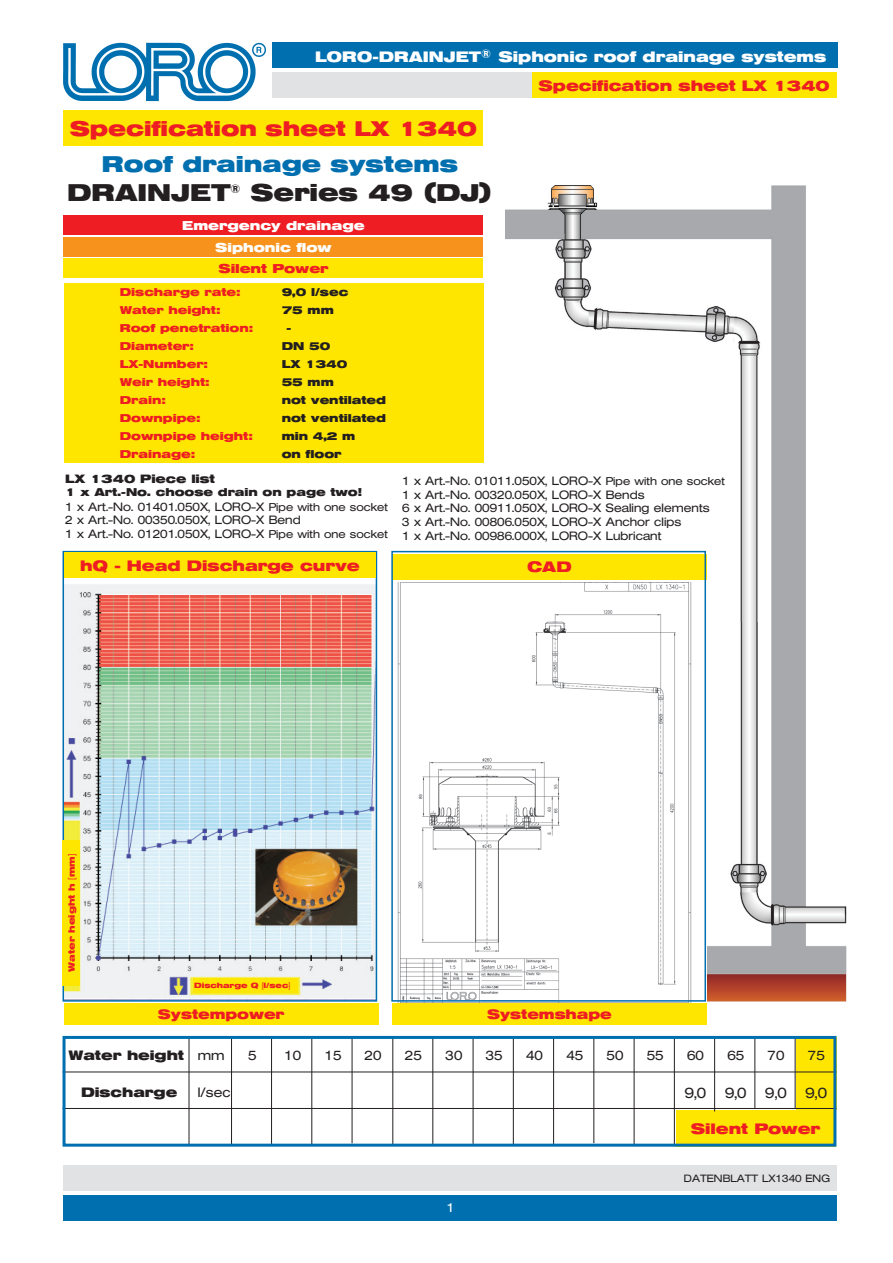
<style>
.page{position:relative;width:893px;height:1263px;background:#fff}
.page>*{position:absolute;margin:0;border:0;box-sizing:border-box;transform-origin:0 0}
.t1{font:700 24px "Helvetica Extended BQ";color:#231f20}
.t2{font:700 22.5px "Helvetica Extended BQ";color:#006faf}
.t3{font:700 21px "Helvetica Extended BQ";color:#ee1d23}
.t4{font:700 15px "Helvetica Extended BQ";color:#ee1d23}
.t5{font:700 15px "Helvetica Extended BQ";color:#fff}
.t6{font:300 15px "Helvetica Extended BQ";color:#231f20}
.t7{font:300 13.5px "Helvetica Extended BQ";color:#231f20}
.t8{font:700 13.5px "Helvetica Extended BQ";color:#ee1d23}
.t9{font:700 13.5px "Helvetica Extended BQ";color:#231f20}
.t10{font:700 12.75px "Helvetica Extended BQ";color:#fff}
.t11{font:700 12.75px "Helvetica Extended BQ";color:#ee1d23}
.t12{font:300 12.75px "Helvetica Extended BQ";color:#fff}
.t13{font:300 12px/13.8px "Helvetica Extended BQ";color:#231f20}
.t14{font:700 12px "Helvetica Extended BQ";color:#231f20}
.t15{font:700 11.25px "Helvetica Extended BQ";color:#ee1d23}
.t16{font:700 11.25px "Helvetica Extended BQ";color:#231f20}
.t17{font:300 10.5px "Helvetica Extended BQ";color:#231f20}
.t18{font:700 9px "Helvetica Extended BQ";color:#ee1d23}
.t19{font:700 7.5px "Helvetica Extended BQ";color:#ee1d23}
.s1{font-size:11.25px}
.s2{font-family:"Helvetica Neue LT Std";font-weight:400}
</style>
<div class="page">
<img style="left:66px;top:584px;width:308px;height:415px">
<div style="left:63px;top:551px;width:314px;height:451px;border:2px solid #006faf"></div>
<img style="left:505px;top:185px;width:341px;height:817px">
<div style="left:392px;top:554px;width:315px;height:25px;background:#ffe601"></div>
<div style="left:64px;top:110px;width:419px;height:36px;background:#ffe601"></div>
<div style="left:796px;top:1037px;width:40px;height:37px;background:#ffe601"></div>
<div style="left:796px;top:1074px;width:40px;height:36px;background:#ffe601"></div>
<div style="left:676px;top:1110px;width:159px;height:37px;background:#ffe601"></div>
<hr style="left:63px;top:1072px;width:773px;height:1px;background:#231f20">
<hr style="left:63px;top:1108px;width:773px;height:1px;background:#231f20">
<hr style="left:189px;top:1037px;width:1px;height:108px;background:#231f20">
<hr style="left:271px;top:1037px;width:1px;height:107px;background:#231f20">
<hr style="left:312px;top:1037px;width:1px;height:108px;background:#231f20">
<hr style="left:352px;top:1037px;width:1px;height:106px;background:#231f20">
<hr style="left:393px;top:1037px;width:1px;height:109px;background:#231f20">
<hr style="left:473px;top:1037px;width:1px;height:107px;background:#231f20">
<hr style="left:513px;top:1037px;width:1px;height:108px;background:#231f20">
<hr style="left:553px;top:1037px;width:1px;height:107px;background:#231f20">
<hr style="left:594px;top:1037px;width:1px;height:106px;background:#231f20">
<hr style="left:634px;top:1037px;width:1px;height:109px;background:#231f20">
<hr style="left:674px;top:1037px;width:1px;height:109px;background:#231f20">
<hr style="left:714px;top:1037px;width:1px;height:74px;background:#231f20">
<hr style="left:755px;top:1037px;width:1px;height:71px;background:#231f20">
<hr style="left:795px;top:1037px;width:1px;height:71px;background:#231f20">
<hr style="left:231px;top:1037px;width:1px;height:108px;background:#231f20">
<div style="left:392px;top:582px;width:315px;height:426px;background:#fff"></div>
<img style="left:397px;top:582px;width:295px;height:421px">
<hr style="left:433px;top:1037px;width:1px;height:107px;background:#231f20">
<div style="left:64px;top:552px;width:312px;height:26px;background:#ffe601"></div>
<div style="left:63px;top:1195px;width:774px;height:25px;background:#006faf"></div>
<div style="left:63px;top:1165px;width:774px;height:26px;background:#e1e2e4"></div>
<div style="left:272px;top:43px;width:565px;height:25px;background:#006faf"></div>
<div style="left:272px;top:72px;width:565px;height:26px;background:#e1e2e4"></div>
<img style="left:63px;top:42px;width:203px;height:60px">
<div style="left:64px;top:237px;width:419px;height:20px;background:#f7931d"></div>
<div style="left:64px;top:215px;width:419px;height:20px;background:#ee1d23"></div>
<div style="left:64px;top:258px;width:419px;height:20px;background:#ffe601"></div>
<div style="left:391px;top:551px;width:315px;height:451px;border:2px solid #006faf"></div>
<div style="left:532px;top:73px;width:304px;height:25px;background:#ffe601"></div>
<div style="left:64px;top:283px;width:420px;height:17px;background:#ffe601"></div>
<div style="left:64px;top:301px;width:420px;height:17px;background:#ffe601"></div>
<div style="left:64px;top:319px;width:420px;height:17px;background:#ffe601"></div>
<div style="left:64px;top:337px;width:420px;height:17px;background:#ffe601"></div>
<div style="left:64px;top:355px;width:420px;height:17px;background:#ffe601"></div>
<div style="left:64px;top:373px;width:420px;height:17px;background:#ffe601"></div>
<div style="left:64px;top:391px;width:420px;height:17px;background:#ffe601"></div>
<div style="left:64px;top:409px;width:420px;height:17px;background:#ffe601"></div>
<div style="left:64px;top:427px;width:420px;height:17px;background:#ffe601"></div>
<div style="left:64px;top:445px;width:420px;height:17px;background:#ffe601"></div>
<div style="left:64px;top:1003px;width:314px;height:22px;background:#ffe601"></div>
<div style="left:392px;top:1003px;width:315px;height:22px;background:#ffe601"></div>
<div style="left:193px;top:978px;width:104px;height:15px;background:#ffe601"></div>
<div style="left:63px;top:840px;width:17px;height:145px;background:#ffe601"></div>
<div style="left:63px;top:1036px;width:773px;height:111px;border:3px solid #006faf"></div>
<p class="t5" style="left:315px;top:48px;width:513px">LORO-DRAINJET<sup>®</sup> Siphonic roof drainage systems</p>
<h3 class="t3" style="left:70px;top:116px;width:409px">Specification sheet LX 1340</h3>
<h2 class="t2" style="left:102px;top:151px;width:358px">Roof drainage systems</h2>
<h1 class="t1" style="left:67px;top:179px;width:427px">DRAINJET<sup>®</sup> Series 49 (DJ)</h1>
<p class="t10" style="left:182px;top:218px;width:184px">Emergency drainage</p>
<p class="t11" style="left:218px;top:261px;width:111px">Silent Power</p>
<p class="t10" style="left:215px;top:240px;width:118px">Siphonic flow</p>
<p class="t15" style="left:120px;top:285px;width:122px">Discharge rate:</p>
<p class="t16" style="left:282px;top:285px;width:68px">9,0 l/sec</p>
<p class="t15" style="left:120px;top:303px;width:102px">Water height:</p>
<p class="t16" style="left:282px;top:303px;width:54px">75 mm</p>
<p class="t15" style="left:120px;top:321px;width:135px">Roof penetration:</p>
<p class="t16" style="left:286px;top:321px;width:6px">-</p>
<p class="t15" style="left:120px;top:339px;width:75px">Diameter:</p>
<p class="t16" style="left:282px;top:339px;width:50px">DN 50</p>
<p class="t15" style="left:120px;top:357px;width:89px">LX-Number:</p>
<p class="t16" style="left:282px;top:357px;width:67px">LX 1340</p>
<p class="t15" style="left:120px;top:375px;width:91px">Weir height:</p>
<p class="t16" style="left:282px;top:375px;width:54px">55 mm</p>
<p class="t15" style="left:120px;top:393px;width:47px">Drain:</p>
<p class="t16" style="left:282px;top:393px;width:106px">not ventilated</p>
<p class="t15" style="left:120px;top:411px;width:82px">Downpipe:</p>
<p class="t16" style="left:282px;top:411px;width:106px">not ventilated</p>
<p class="t15" style="left:120px;top:429px;width:134px">Downpipe height:</p>
<p class="t16" style="left:282px;top:429px;width:75px">min 4,2 m</p>
<p class="t15" style="left:120px;top:447px;width:76px">Drainage:</p>
<p class="t16" style="left:282px;top:447px;width:61px">on floor</p>
<p class="t4" style="left:539px;top:77px;width:292px">Specification sheet LX 1340</p>
<p class="t14" style="left:65px;top:472px;width:151px">LX 1340 Piece list</p>
<p class="t16" style="left:65px;top:486px;width:298px">1 x Art.-No. choose drain on page two!</p>
<p class="t13" style="left:65px;top:500px;width:324px;line-height:13.2px">1 x Art.-No. 01401.050X, LORO-X <span class="s1">Pipe with one socket<br></span>2 x Art.-No. 00350.050X, LORO-X Bend</p>
<p class="t13" style="left:65px;top:527px;width:324px">1 x Art.-No. 01201.050X, LORO-X <span class="s1">Pipe with one socket</span></p>
<p class="t4" style="left:80px;top:557px;width:281px">hQ - Head Discharge curve</p>
<p class="t13" style="left:402px;top:474px;width:324px">1 x Art.-No. 01011.050X, LORO-X <span class="s1">Pipe with one socket </span>1 x Art.-No. 00320.050X, LORO-X Bends<br>6 x Art.-No. 00911.050X, LORO-X Sealing elements<br>3 x Art.-No. 00806.050X, LORO-X Anchor clips<br>1 x Art.-No. 00986.000X, LORO-X Lubricant</p>
<p class="t4" style="left:527px;top:558px;width:46px">CAD</p>
<p class="t18" style="left:66px;top:972px;width:119px;rotate:-90deg">Water height h <span class="s2">[</span>mm<span class="s2">]</span></p>
<p class="t19" style="left:194px;top:981px;width:98px">Discharge Q <span class="s2">[</span>l/sec<span class="s2">]</span></p>
<p class="t8" style="left:158px;top:1006px;width:128px">Systempower</p>
<p class="t8" style="left:487px;top:1006px;width:126px">Systemshape</p>
<p class="t9" style="left:69px;top:1048px;width:117px">Water height</p>
<p class="t9" style="left:81px;top:1084px;width:98px">Discharge</p>
<p class="t7" style="left:198px;top:1048px;width:28px">mm</p>
<p class="t7" style="left:198px;top:1084px;width:34px">l/sec</p>
<p class="t7" style="left:248px;top:1048px;width:10px">5</p>
<p class="t7" style="left:284px;top:1048px;width:18px">10</p>
<p class="t7" style="left:325px;top:1048px;width:18px">15</p>
<p class="t7" style="left:365px;top:1048px;width:18px">20</p>
<p class="t7" style="left:405px;top:1048px;width:18px">25</p>
<p class="t7" style="left:446px;top:1048px;width:18px">30</p>
<p class="t7" style="left:486px;top:1048px;width:18px">35</p>
<p class="t7" style="left:526px;top:1048px;width:18px">40</p>
<p class="t7" style="left:566px;top:1048px;width:18px">45</p>
<p class="t7" style="left:607px;top:1048px;width:18px">50</p>
<p class="t7" style="left:647px;top:1048px;width:18px">55</p>
<p class="t7" style="left:687px;top:1048px;width:18px">60</p>
<p class="t6" style="left:685px;top:1084px;width:23px">9,0</p>
<p class="t7" style="left:727px;top:1048px;width:18px">65</p>
<p class="t6" style="left:725px;top:1084px;width:23px">9,0</p>
<p class="t7" style="left:768px;top:1048px;width:18px">70</p>
<p class="t6" style="left:765px;top:1084px;width:23px">9,0</p>
<p class="t7" style="left:808px;top:1048px;width:18px">75</p>
<p class="t6" style="left:805px;top:1084px;width:23px">9,0</p>
<p class="t4" style="left:691px;top:1120px;width:131px">Silent Power</p>
<p class="t12" style="left:446px;top:1201px;width:9px">1</p>
<p class="t17" style="left:684px;top:1172px;width:148px">DATENBLATT LX1340 ENG</p>
</div>
